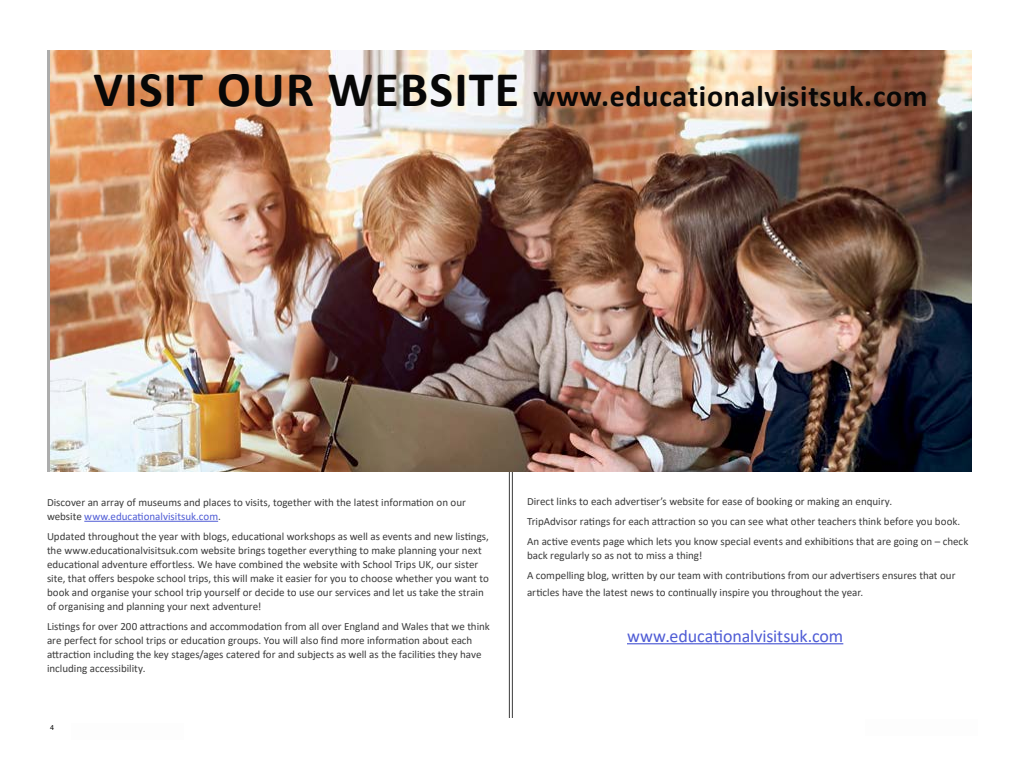
<style>
.page{position:relative;width:1024px;height:768px;background:#fff}
.page>*{position:absolute;margin:0;border:0;box-sizing:border-box;transform-origin:0 0}
.t1{font:700 30px "Calibri";letter-spacing:.025em;color:#070707}
.t2{font:18px "Calibri";letter-spacing:-.005em;color:#4f5cd5}
.t3{font:11px/14px "Calibri";color:#3b3b3b}
.t4{font:7.5px "Myriad Pro";color:#000}
.s1{font-size:50px}
.s2{color:#4f5cd5}
</style>
<div class="page">
<hr style="left:512px;top:380px;width:1px;height:338px;background:#3b3b3b">
<hr style="left:509px;top:380px;width:1px;height:338px;background:#3b3b3b">
<hr style="left:84px;top:521px;width:134px;height:1px;background:#4f5cd5">
<img style="left:50px;top:50px;width:922px;height:422px">
<hr style="left:627px;top:643px;width:216px;height:1px;background:#4f5cd5">
<h1 class="t1" style="left:94px;top:75px;width:835px"><span class="s1">VISIT OUR WEBSITE</span> www.educationalvisitsuk.com</h1>
<p class="t3" style="left:47px;top:495px;width:420px">Discover an array of museums and places to visits, together with the latest information on our website <span class="s2">www.educationalvisitsuk.com</span>.</p>
<p class="t3" style="left:47px;top:529px;width:443px">Updated throughout the year with blogs, educational workshops as well as events and new listings, the www.educationalvisitsuk.com website brings together everything to make planning your next educational adventure effortless. We have combined the website with School Trips UK, our sister site, that offers bespoke school trips, this will make it easier for you to choose whether you want to book and organise your school trip yourself or decide to use our services and let us take the strain of organising and planning your next adventure!</p>
<p class="t3" style="left:47px;top:619px;width:444px">Listings for over 200 attractions and accommodation from all over England and Wales that we think are perfect for school trips or education groups. You will also find more information about each attraction including the key stages/ages catered for and subjects as well as the facilities they have including accessibility.</p>
<p class="t4" style="left:50px;top:723px;width:5px">4</p>
<p class="t3" style="left:527px;top:491px;width:443px;line-height:20px">Direct links to each advertiser’s website for ease of booking or making an enquiry.<br>TripAdvisor ratings for each attraction so you can see what other teachers think before you book.<br>An active events page which lets you know special events and exhibitions that are going on – check</p>
<p class="t3" style="left:527px;top:545px;width:430px;line-height:20px">back regularly so as not to miss a thing!<br>A compelling blog, written by our team with contributions from our advertisers ensures that our</p>
<p class="t3" style="left:527px;top:585px;width:338px">articles have the latest news to continually inspire you throughout the year.</p>
<h2 class="t2" style="left:627px;top:623px;width:218px">www.educationalvisitsuk.com</h2>
</div>
